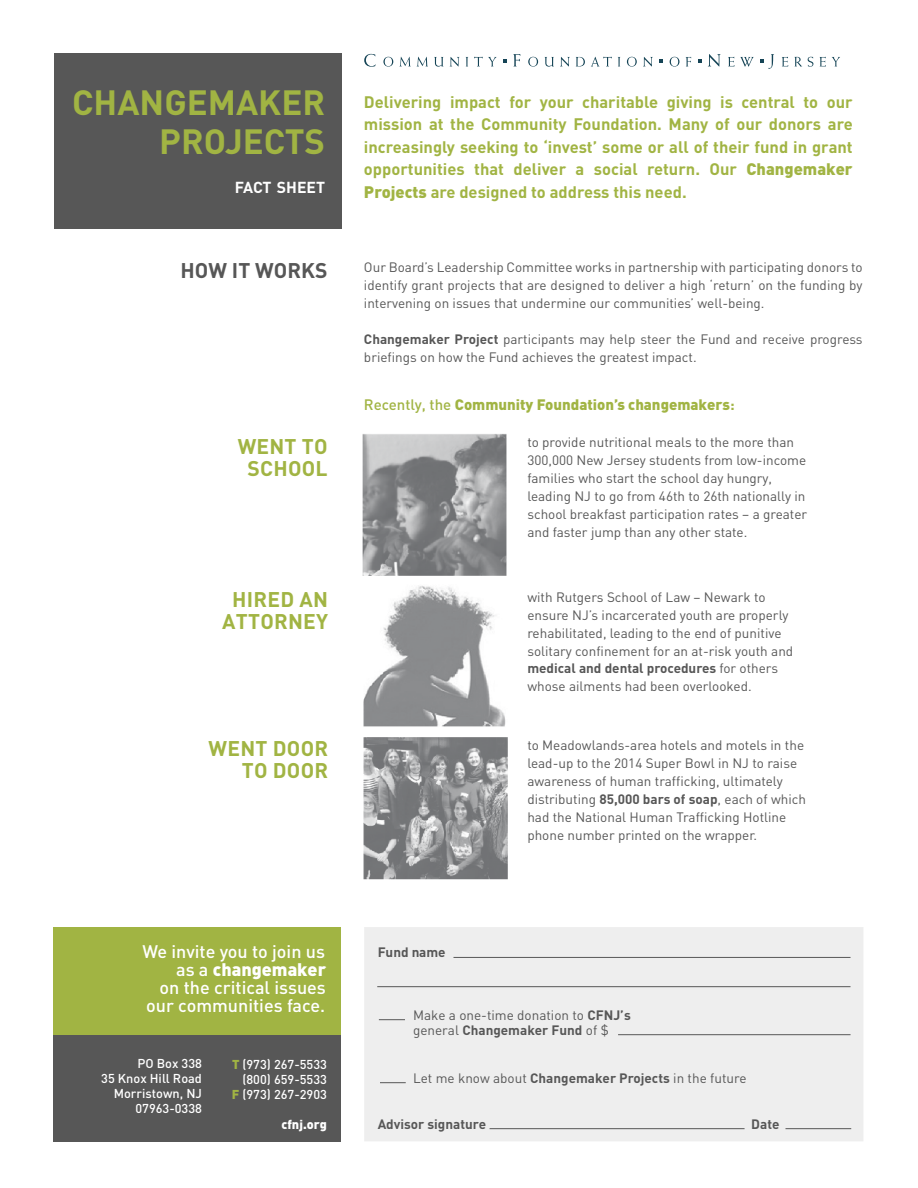
<style>
.page{position:relative;width:918px;height:1188px;background:#fff}
.page>*{position:absolute;margin:0;border:0;box-sizing:border-box;transform-origin:0 0}
.t1{font:700 34.65px/39px "DIN";color:#a1b443;text-align:right}
.t2{font:700 21px/22.5px "DIN";letter-spacing:.01em;color:#a1b443;text-align:center}
.t3{font:700 21px "DIN";color:#575757}
.t4{font:500 18px/18px "DIN";color:#fff;text-align:right}
.t5{font:700 16.5px/22.5px "DIN";color:#a1b443;text-align:justify}
.t6{font:700 15.75px "DIN";color:#fff}
.t7{font:900 15px "DIN";color:#a1b443}
.t8{font:13.5px/18px "DIN";color:#575757}
.t9{font:700 13.5px "DIN";color:#575757}
.t10{font:500 12.75px/15px "DIN";color:#fff;text-align:justify}
.t11{font:900 12.75px "DIN";color:#fff}
.s1{font-weight:900}
.s2{font-weight:700}
.s3{font-weight:500}
.s4{font-weight:900;color:#a1b443}
.s5{color:#575757}
</style>
<div class="page">
<div style="left:364px;top:927px;width:499px;height:214px;background:#eee"></div>
<div style="left:53px;top:1034px;width:288px;height:107px;background:#575757"></div>
<div style="left:53px;top:927px;width:288px;height:107px;background:#a1b443"></div>
<img style="left:362px;top:434px;width:146px;height:446px">
<div style="left:54px;top:54px;width:288px;height:175px;background:#575757"></div>
<svg style="left:364px;top:54px;width:12px;height:13px"></svg>
<svg style="left:383px;top:57px;width:10px;height:10px"></svg>
<svg style="left:400px;top:57px;width:11px;height:9px"></svg>
<svg style="left:417px;top:57px;width:11px;height:9px"></svg>
<svg style="left:434px;top:57px;width:10px;height:10px"></svg>
<svg style="left:450px;top:57px;width:9px;height:9px"></svg>
<svg style="left:466px;top:57px;width:2px;height:9px"></svg>
<svg style="left:474px;top:57px;width:22px;height:9px"></svg>
<svg style="left:513px;top:54px;width:7px;height:12px"></svg>
<svg style="left:528px;top:57px;width:10px;height:10px"></svg>
<svg style="left:545px;top:57px;width:9px;height:10px"></svg>
<svg style="left:560px;top:57px;width:10px;height:9px"></svg>
<svg style="left:576px;top:57px;width:9px;height:9px"></svg>
<svg style="left:591px;top:57px;width:21px;height:9px"></svg>
<svg style="left:618px;top:57px;width:2px;height:9px"></svg>
<svg style="left:627px;top:57px;width:10px;height:10px"></svg>
<svg style="left:643px;top:57px;width:10px;height:9px"></svg>
<svg style="left:670px;top:57px;width:9px;height:10px"></svg>
<svg style="left:686px;top:57px;width:5px;height:9px"></svg>
<svg style="left:708px;top:54px;width:13px;height:12px"></svg>
<svg style="left:728px;top:57px;width:26px;height:10px"></svg>
<svg style="left:782px;top:57px;width:6px;height:10px"></svg>
<svg style="left:794px;top:57px;width:8px;height:9px"></svg>
<svg style="left:808px;top:57px;width:5px;height:10px"></svg>
<svg style="left:820px;top:57px;width:6px;height:10px"></svg>
<svg style="left:832px;top:57px;width:8px;height:9px"></svg>
<svg style="left:503px;top:59px;width:3px;height:4px"></svg>
<svg style="left:659px;top:59px;width:4px;height:4px"></svg>
<svg style="left:698px;top:59px;width:4px;height:4px"></svg>
<svg style="left:760px;top:54px;width:14px;height:15px"></svg>
<hr style="left:453px;top:957px;width:398px;height:1px;background:#575757">
<hr style="left:786px;top:1128px;width:65px;height:1px;background:#575757">
<hr style="left:490px;top:1128px;width:255px;height:1px;background:#575757">
<hr style="left:618px;top:1034px;width:233px;height:1px;background:#575757">
<svg style="left:379px;top:1019px;width:26px;height:1px"></svg>
<svg style="left:380px;top:1082px;width:26px;height:1px"></svg>
<hr style="left:377px;top:986px;width:474px;height:1px;background:#575757">
<h1 class="t1" style="left:72px;top:82px;width:255px">CHANGEMAKER<br>PROJECTS</h1>
<p class="t6" style="left:235px;top:177px;width:92px">FACT SHEET</p>
<p class="t5" style="left:364px;top:90px;width:490px">Delivering impact for your charitable giving is central to our mission at the Community Foundation. Many of our donors are increasingly seeking to ‘invest’ some or all of their fund in grant opportunities that deliver a social return. Our <span class="s1">Changemaker Projects</span> are designed to address this need.</p>
<h2 class="t3" style="left:181px;top:256px;width:148px">HOW IT WORKS</h2>
<p class="t8" style="left:364px;top:258px;width:500px;text-align:justify">Our Board’s Leadership Committee works in partnership with participating donors to identify grant projects that are designed to deliver a high ‘return’ on the funding by intervening on issues that undermine our communities’ well-being.</p>
<p class="t8" style="left:364px;top:330px;width:500px"><span class="s2">Changemaker Project</span> participants may help steer the Fund and receive progress briefings on how the Fund achieves the greatest impact.</p>
<p class="t7" style="left:364px;top:395px;width:372px"><span class="s3">Recently, the</span> Community Foundation’s changemakers<span class="s2">:</span></p>
<h2 class="t2" style="left:238px;top:434px;width:92px">WENT TO<br>SCHOOL</h2>
<p class="t8" style="left:527px;top:433px;width:281px">to provide nutritional meals to the more than 300,000 New Jersey students from low-income families who start the school day hungry, leading NJ to go from 46th to 26th nationally in school breakfast participation rates – a greater and faster jump than any other state.</p>
<h2 class="t2" style="left:222px;top:587px;width:107px">HIRED AN<br>ATTORNEY</h2>
<p class="t8" style="left:527px;top:587px;width:267px">with Rutgers School of Law – Newark to ensure NJ’s incarcerated youth are properly rehabilitated, leading to the end of punitive solitary confinement for an at-risk youth and <span class="s2">medical and dental procedures</span> for others whose ailments had been overlooked.</p>
<h2 class="t2" style="left:209px;top:736px;width:121px;text-align:right">WENT DOOR<br>TO DOOR</h2>
<p class="t8" style="left:527px;top:736px;width:280px">to Meadowlands-area hotels and motels in the lead-up to the 2014 Super Bowl in NJ to raise awareness of human trafficking, ultimately distributing <span class="s2">85,000 bars of soap</span>, each of which had the National Human Trafficking Hotline phone number printed on the wrapper.</p>
<h3 class="t4" style="left:142px;top:941px;width:185px">We invite you to join us as a <span class="s1">changemaker<br></span>on the critical issues our communities face.</h3>
<p class="t9" style="left:378px;top:944px;width:69px">Fund name</p>
<p class="t8" style="left:413px;top:1007px;width:219px;line-height:15px">Make a one-time donation to <span class="s2">CFNJ’s </span>general <span class="s2">Changemaker Fund</span> of $</p>
<p class="t8" style="left:413px;top:1069px;width:335px">Let me know about <span class="s2">Changemaker Projects</span> in the future</p>
<p class="t10" style="left:232px;top:1056px;width:97px"><span class="s4">T</span> (973) 267-5533<br><span class="s5">F</span> (800) 659-5533<br><span class="s4">F</span> (973) 267-2903</p>
<p class="t11" style="left:281px;top:1115px;width:47px">cfnj.org</p>
<p class="t10" style="left:101px;top:1056px;width:102px;text-align:right">PO Box 338<br>35 Knox Hill Road<br>Morristown, NJ<br>07963-0338</p>
<p class="t9" style="left:378px;top:1115px;width:110px">Advisor signature</p>
<p class="t9" style="left:751px;top:1115px;width:30px">Date</p>
</div>
